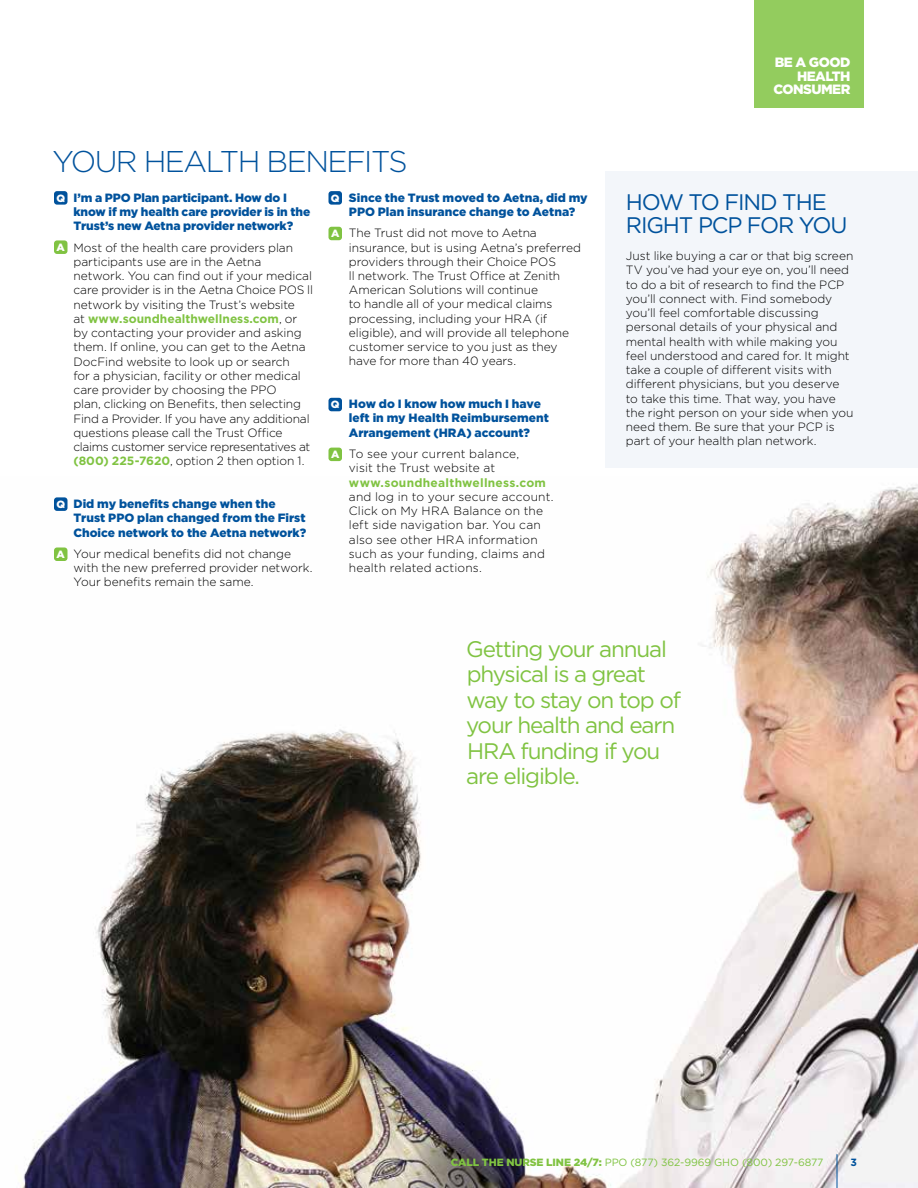
<style>
.page{position:relative;width:918px;height:1188px;background:#fff}
.page>*{position:absolute;margin:0;border:0;box-sizing:border-box;transform-origin:0 0}
.t1{font:300 30px "Gotham";letter-spacing:-.05em;color:#00529c}
.t2{font:22.5px/25.5px "Gotham";letter-spacing:-.05em;color:#80c342}
.t3{font:22.5px/22.5px "Gotham";letter-spacing:-.05em;color:#00529c}
.t4{font:900 13.5px/13.5px "Gotham";letter-spacing:-.04em;color:#fff;text-align:right}
.t5{font:300 12px/14.2px "Gotham";letter-spacing:-.005em;color:#000}
.t6{font:900 12px/14.2px "Gotham";color:#00529c}
.t7{font:300 12px/14.2px "Gotham";letter-spacing:.015em;color:#000}
.t8{font:700 12px "Gotham";letter-spacing:.02em;color:#80c342}
.t9{font:10.5px "Gotham";letter-spacing:-.01em;color:#80c342}
.t10{font:900 10.5px "Gotham";color:#fff}
.t11{font:700 10.5px "Gotham";color:#00529c}
.s1{font-weight:700;color:#80c342}
.s2{font-weight:900}
</style>
<div class="page">
<img style="left:19px;top:484px;width:899px;height:704px">
<div style="left:605px;top:171px;width:313px;height:297px;background:#f3f6fa"></div>
<div style="left:754px;top:0;width:110px;height:108px;background:#93cc5e"></div>
<div style="left:54px;top:191px;width:14px;height:14px;background:#00529c;border-radius:3px"></div>
<div style="left:328px;top:191px;width:14px;height:14px;background:#00529c;border-radius:3px"></div>
<div style="left:328px;top:398px;width:14px;height:13px;background:#00529c;border-radius:3px"></div>
<div style="left:54px;top:497px;width:14px;height:14px;background:#00529c;border-radius:3px"></div>
<div style="left:54px;top:240px;width:14px;height:14px;background:#80c342;border-radius:3px"></div>
<div style="left:328px;top:227px;width:14px;height:13px;background:#80c342;border-radius:3px"></div>
<div style="left:328px;top:448px;width:14px;height:13px;background:#80c342;border-radius:3px"></div>
<div style="left:54px;top:547px;width:14px;height:14px;background:#80c342;border-radius:3px"></div>
<hr style="left:837px;top:1154px;width:1px;height:34px;background:#00529c">
<h1 class="t1" style="left:52px;top:142px;width:357px">YOUR HEALTH BENEFITS</h1>
<p class="t6" style="left:74px;top:190px;width:238px">I’m a PPO Plan participant. How do I know if my health care provider is in the<br>Trust’s new Aetna provider network?</p>
<p class="t5" style="left:74px;top:240px;width:241px">Most of the health care providers plan participants use are in the Aetna network. You can find out if your medical care provider is in the Aetna Choice POS ll network by visiting the Trust’s website<br>at <span class="s1">www.soundhealthwellness.com</span>, or by contacting your provider and asking them. If online, you can get to the Aetna DocFind website to look up or search<br>for a physician, facility or other medical care provider by choosing the PPO<br>plan, clicking on Benefits, then selecting Find a Provider. If you have any additional questions please call the Trust Office claims customer service representatives at <span class="s1">(800) 225-7620</span>, option 2 then option 1.</p>
<p class="t6" style="left:74px;top:497px;width:234px">Did my benefits change when the<br>Trust PPO plan changed from the First<br>Choice network to the Aetna network?</p>
<p class="t5" style="left:74px;top:546px;width:241px">Your medical benefits did not change with the new preferred provider network.<br>Your benefits remain the same.</p>
<p class="t6" style="left:349px;top:190px;width:240px">Since the Trust moved to Aetna, did my<br>PPO Plan insurance change to Aetna?</p>
<p class="t5" style="left:349px;top:226px;width:234px">The Trust did not move to Aetna insurance, but is using Aetna’s preferred providers through their Choice POS<br>ll network. The Trust Office at Zenith American Solutions will continue<br>to handle all of your medical claims processing, including your HRA (if eligible), and will provide all telephone customer service to you just as they have for more than 40 years.</p>
<p class="t6" style="left:349px;top:397px;width:202px">How do I know how much I have left in my Health Reimbursement<br>Arrangement (HRA) account?</p>
<p class="t5" style="left:349px;top:446px;width:172px">To see your current balance, visit the Trust website at</p>
<p class="t8" style="left:349px;top:474px;width:199px">www.soundhealthwellness.com</p>
<p class="t7" style="left:349px;top:489px;width:206px">and log in to your secure account.<br>Click on My HRA Balance on the left side navigation bar. You can also see other HRA information such as your funding, claims and health related actions.</p>
<p class="t10" style="left:56px;top:191px;width:10px">Q</p>
<p class="t10" style="left:331px;top:191px;width:10px">Q</p>
<p class="t10" style="left:331px;top:226px;width:10px">A</p>
<p class="t10" style="left:57px;top:240px;width:10px">A</p>
<p class="t10" style="left:331px;top:397px;width:10px">Q</p>
<p class="t10" style="left:331px;top:447px;width:10px">A</p>
<p class="t10" style="left:56px;top:497px;width:10px">Q</p>
<p class="t10" style="left:57px;top:547px;width:10px">A</p>
<p class="t4" style="left:773px;top:56px;width:79px">BE A GOOD<br>HEALTH<br>CONSUMER</p>
<h2 class="t3" style="left:626px;top:190px;width:223px">HOW TO FIND THE<br>RIGHT PCP FOR YOU</h2>
<p class="t5" style="left:626px;top:248px;width:229px">Just like buying a car or that big screen TV you’ve had your eye on, you’ll need to do a bit of research to find the PCP you’ll connect with. Find somebody you’ll feel comfortable discussing personal details of your physical and mental health with while making you feel understood and cared for. It might take a couple of different visits with different physicians, but you deserve to take this time. That way, you have the right person on your side when you need them. Be sure that your PCP is part of your health plan network.</p>
<h2 class="t2" style="left:466px;top:636px;width:216px">Getting your annual physical is a great way to stay on top of your health and earn<br>HRA funding if you are eligible.</h2>
<p class="t9" style="left:451px;top:1156px;width:374px"><span class="s2">CALL THE NURSE LINE 24/7:</span> PPO (877) 362-9969 GHO (800) 297-6877</p>
<p class="t11" style="left:850px;top:1155px;width:8px">3</p>
</div>
